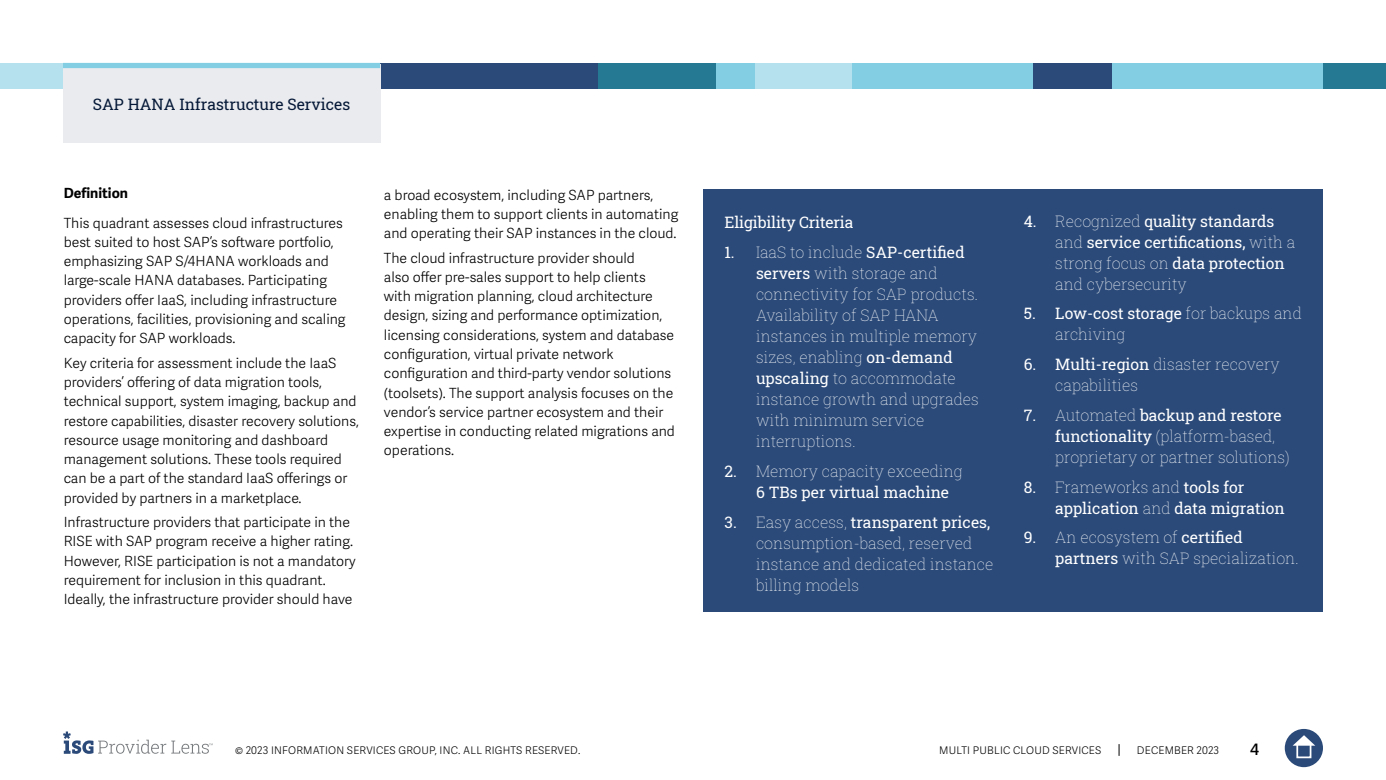
<style>
.page{position:relative;width:1386px;height:780px;background:#fff}
.page>*{position:absolute;margin:0;border:0;box-sizing:border-box;transform-origin:0 0}
.t1{font:15.75px/21px "Roboto Slab ISG P Thin";color:#fff}
.t2{font:15.75px/21px "Roboto Slab ISG P Regular";color:#fff}
.t3{font:15.75px "Roboto Slab ISG P Regular";color:#051837}
.t4{font:600 15.75px "Adelle Sans";color:#000}
.t5{font:300 14px/19.2px "Adelle Sans";color:#000101}
.t6{font:700 14px "Adelle Sans";color:#000}
.t7{font:300 10.5px "Adelle Sans";letter-spacing:.02em;color:#000}
.s1{font-family:"Roboto Slab ISG P Thin"}
.s2{font-family:"Roboto Slab ISG P Regular"}
</style>
<div class="page">
<div style="left:1285px;top:729px;width:38px;height:38px;background:#2b4a79;border-radius:50%"></div>
<svg style="left:1293px;top:735px;width:22px;height:10px"></svg>
<div style="left:1296px;top:743px;width:15px;height:15px;border:2px solid #fff"></div>
<svg style="left:63px;top:731px;width:150px;height:23px"></svg>
<svg style="left:1119px;top:744px;width:1px;height:12px"></svg>
<div style="left:1047px;top:63px;width:276px;height:26px;background:#84cee3"></div>
<div style="left:0;top:63px;width:158px;height:26px;background:#b4e1ed"></div>
<div style="left:850px;top:63px;width:184px;height:26px;background:#84cee3"></div>
<div style="left:1323px;top:63px;width:63px;height:26px;background:#257992"></div>
<div style="left:1033px;top:63px;width:79px;height:26px;background:#2b4a79"></div>
<div style="left:754px;top:63px;width:98px;height:26px;background:#b4e1ed"></div>
<div style="left:598px;top:63px;width:157px;height:26px;background:#84cee3"></div>
<div style="left:598px;top:63px;width:118px;height:26px;background:#257992"></div>
<div style="left:379px;top:63px;width:219px;height:26px;background:#2b4a79"></div>
<div style="left:63px;top:64px;width:317px;height:78px;background:#e9ebee"></div>
<div style="left:63px;top:63px;width:317px;height:5px;background:#84cee3"></div>
<div style="left:704px;top:189px;width:619px;height:423px;background:#2b4a79"></div>
<p class="t3" style="left:93px;top:93px;width:259px">SAP HANA Infrastructure Services</p>
<p class="t6" style="left:64px;top:184px;width:66px">Definition</p>
<p class="t5" style="left:64px;top:213px;width:283px">This quadrant assesses cloud infrastructures best suited to host SAP’s software portfolio, emphasizing SAP S/4HANA workloads and large-scale HANA databases. Participating providers offer IaaS, including infrastructure operations, facilities, provisioning and scaling capacity for SAP workloads.</p>
<p class="t5" style="left:64px;top:353px;width:297px">Key criteria for assessment include the IaaS providers’ offering of data migration tools, technical support, system imaging, backup and restore capabilities, disaster recovery solutions, resource usage monitoring and dashboard management solutions. These tools required can be a part of the standard IaaS offerings or provided by partners in a marketplace.</p>
<p class="t5" style="left:64px;top:513px;width:293px">Infrastructure providers that participate in the RISE with SAP program receive a higher rating.<br>However, RISE participation is not a mandatory requirement for inclusion in this quadrant.<br>Ideally, the infrastructure provider should have</p>
<p class="t5" style="left:384px;top:185px;width:296px">a broad ecosystem, including SAP partners, enabling them to support clients in automating and operating their SAP instances in the cloud.</p>
<p class="t5" style="left:384px;top:248px;width:293px">The cloud infrastructure provider should<br>also offer pre-sales support to help clients with migration planning, cloud architecture design, sizing and performance optimization, licensing considerations, system and database configuration, virtual private network configuration and third-party vendor solutions (toolsets). The support analysis focuses on the vendor’s service partner ecosystem and their expertise in conducting related migrations and operations.</p>
<p class="t2" style="left:724px;top:212px;width:130px">Eligibility Criteria</p>
<p class="t2" style="left:724px;top:241px;width:242px">1. <span class="s1">IaaS to include</span> SAP-certified</p>
<p class="t1" style="left:756px;top:262px;width:225px"><span class="s2">servers</span> with storage and connectivity for SAP products.<br>Availability of SAP HANA instances in multiple memory sizes, enabling <span class="s2">on-demand upscaling</span> to accommodate instance growth and upgrades with minimum service interruptions.</p>
<p class="t1" style="left:724px;top:460px;width:240px"><span class="s2">2.</span> Memory capacity exceeding</p>
<p class="t2" style="left:756px;top:481px;width:195px">6 TBs per virtual machine</p>
<p class="t2" style="left:724px;top:511px;width:267px">3. <span class="s1">Easy access,</span> transparent prices,</p>
<p class="t1" style="left:756px;top:532px;width:239px">consumption-based, reserved instance and dedicated instance billing models</p>
<p class="t2" style="left:1055px;top:210px;width:242px;text-indent:-32px">4. <span class="s1">Recognized</span> quality standards <span class="s1">and</span> service certifications, <span class="s1">with a strong focus on</span> data protection</p>
<p class="t1" style="left:1055px;top:273px;width:133px">and cybersecurity</p>
<p class="t2" style="left:1024px;top:303px;width:280px">5. Low-cost storage <span class="s1">for backups and</span></p>
<p class="t1" style="left:1055px;top:324px;width:72px">archiving</p>
<p class="t1" style="left:1055px;top:353px;width:226px;text-indent:-32px"><span class="s2">6. Multi-region</span> disaster recovery capabilities</p>
<p class="t2" style="left:1024px;top:404px;width:259px">7. <span class="s1">Automated</span> backup and restore</p>
<p class="t1" style="left:1055px;top:425px;width:236px"><span class="s2">functionality</span> (platform-based, proprietary or partner solutions)</p>
<p class="t1" style="left:1024px;top:476px;width:222px"><span class="s2">8.</span> Frameworks and <span class="s2">tools for</span></p>
<p class="t2" style="left:1055px;top:497px;width:231px">application <span class="s1">and</span> data migration</p>
<p class="t1" style="left:1055px;top:527px;width:245px;text-indent:-32px"><span class="s2">9.</span> An ecosystem of <span class="s2">certified partners</span> with SAP specialization.</p>
<p class="t7" style="left:235px;top:744px;width:347px">© 2023 INFORMATION SERVICES GROUP, INC. ALL RIGHTS RESERVED.</p>
<p class="t7" style="left:939px;top:744px;width:164px">MULTI PUBLIC CLOUD SERVICES</p>
<p class="t7" style="left:1137px;top:744px;width:84px">DECEMBER 2023</p>
<p class="t4" style="left:1250px;top:740px;width:10px">4</p>
</div>
